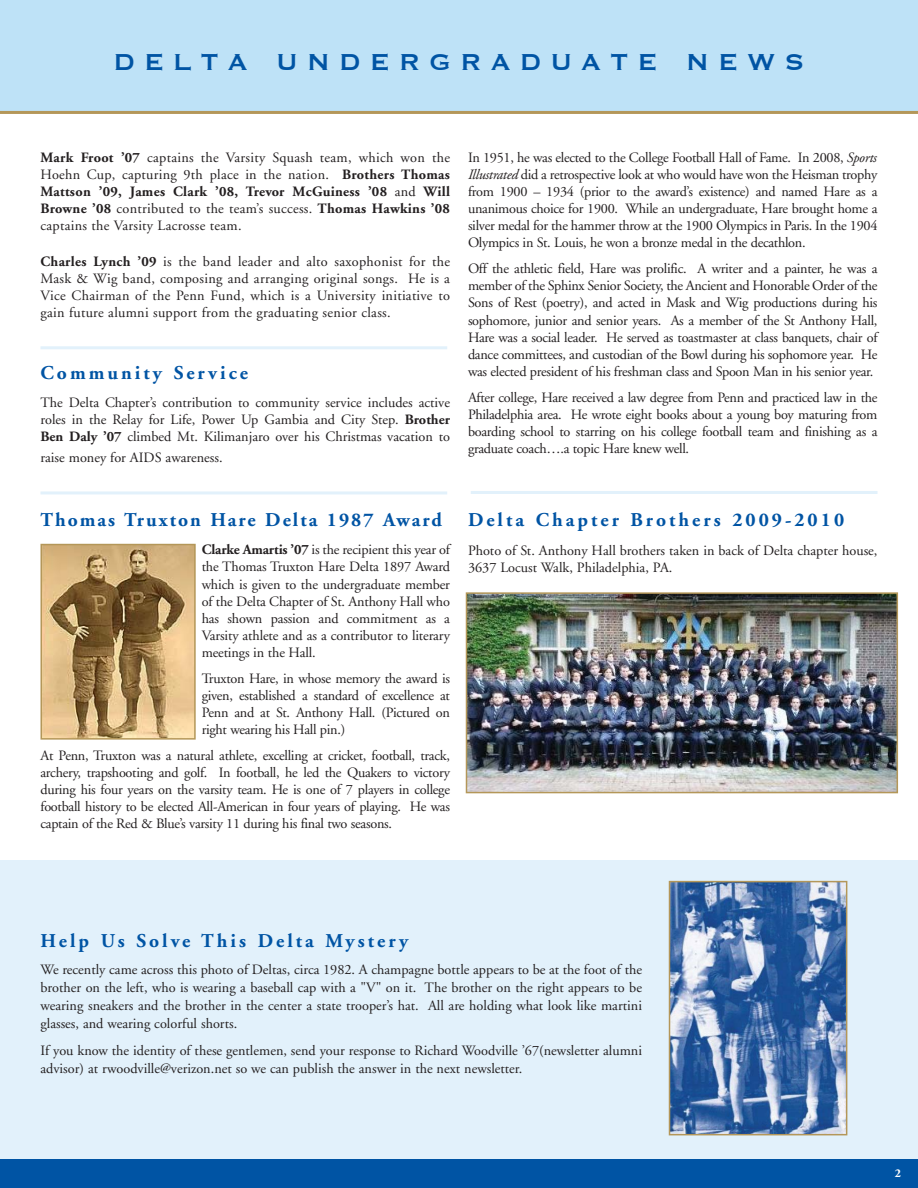
<style>
.page{position:relative;width:918px;height:1188px;background:#fff}
.page>*{position:absolute;margin:0;border:0;box-sizing:border-box;transform-origin:0 0}
.t1{font:30px "Copperplate";letter-spacing:.3em;color:#0054a4}
.t2{font:700 19.5px "Adobe Garamond";letter-spacing:.155em;color:#0054a4}
.t3{font:700 19.5px "Adobe Garamond";letter-spacing:.105em;color:#0054a4}
.t4{font:14.25px/17.1px "Adobe Garamond";color:#231f20;text-align:justify}
.t5{font:700 12px "Adobe Garamond";color:#fff}
.s1{font-weight:700}
.s2{font-style:italic}
</style>
<div class="page">
<div style="left:0;top:860px;width:918px;height:328px;background:#e2f1fb"></div>
<img style="left:469px;top:595px;width:426px;height:195px">
<div style="left:466px;top:592px;width:432px;height:201px;border:2px solid #b49759"></div>
<div style="left:0;top:0;width:918px;height:112px;background:#bee2f7"></div>
<hr style="left:0;top:111px;width:918px;height:3px;background:#b49759">
<hr style="left:40px;top:346px;width:407px;height:3px;background:#e2f1fb">
<div style="left:0;top:1159px;width:918px;height:29px;background:#0054a4"></div>
<img style="left:672px;top:884px;width:172px;height:248px">
<div style="left:669px;top:881px;width:178px;height:254px;border:2px solid #b49759"></div>
<img style="left:43px;top:547px;width:150px;height:190px">
<div style="left:40px;top:544px;width:156px;height:196px;border:2px solid #b49759"></div>
<hr style="left:40px;top:491px;width:407px;height:3px;background:#e2f1fb">
<hr style="left:471px;top:491px;width:407px;height:3px;background:#e2f1fb">
<h1 class="t1" style="left:113px;top:47px;width:693px">DELTA UNDERGRADUATE NEWS</h1>
<p class="t4" style="left:40px;top:150px;width:411px"><span class="s1">Mark Froot ’07</span> captains the Varsity Squash team, which won the Hoehn Cup, capturing 9th place in the nation. <span class="s1">Brothers Thomas Mattson ’09, James Clark ’08, Trevor McGuiness ’08</span> and <span class="s1">Will Browne ’08</span> contributed to the team’s success. <span class="s1">Thomas Hawkins ’08 </span>captains the Varsity Lacrosse team.</p>
<p class="t4" style="left:40px;top:254px;width:411px"><span class="s1">Charles Lynch ’09</span> is the band leader and alto saxophonist for the Mask &amp; Wig band, composing and arranging original songs. He is a Vice Chairman of the Penn Fund, which is a University initiative to gain future alumni support from the graduating senior class.</p>
<h2 class="t2" style="left:40px;top:365px;width:209px">Community Service</h2>
<p class="t4" style="left:40px;top:395px;width:411px">The Delta Chapter’s contribution to community service includes active roles in the Relay for Life, Power Up Gambia and City Step. <span class="s1">Brother Ben Daly ’07</span> climbed Mt. Kilimanjaro over his Christmas vacation to</p>
<p class="t4" style="left:40px;top:450px;width:184px">raise money for AIDS awareness.</p>
<p class="t4" style="left:468px;top:150px;width:411px">In 1951, he was elected to the College Football Hall of Fame. In 2008, <span class="s2">Sports Illustrated</span> did a retrospective look at who would have won the Heisman trophy from 1900 – 1934 (prior to the award’s existence) and named Hare as a unanimous choice for 1900. While an undergraduate, Hare brought home a silver medal for the hammer throw at the 1900 Olympics in Paris. In the 1904<br>Olympics in St. Louis, he won a bronze medal in the decathlon.</p>
<p class="t4" style="left:468px;top:261px;width:411px">Off the athletic field, Hare was prolific. A writer and a painter, he was a member of the Sphinx Senior Society, the Ancient and Honorable Order of the Sons of Rest (poetry), and acted in Mask and Wig productions during his sophomore, junior and senior years. As a member of the St Anthony Hall, Hare was a social leader. He served as toastmaster at class banquets, chair of dance committees, and custodian of the Bowl during his sophomore year. He was elected president of his freshman class and Spoon Man in his senior year.</p>
<p class="t4" style="left:468px;top:390px;width:411px">After college, Hare received a law degree from Penn and practiced law in the Philadelphia area. He wrote eight books about a young boy maturing from boarding school to starring on his college football team and finishing as a graduate coach….a topic Hare knew well.</p>
<h2 class="t3" style="left:40px;top:512px;width:403px">Thomas Truxton Hare Delta 1987 Award</h2>
<p class="t4" style="left:202px;top:543px;width:250px"><span class="s1">Clarke Amartis ’07</span> is the recipient this year of the Thomas Truxton Hare Delta 1897 Award which is given to the undergraduate member of the Delta Chapter of St. Anthony Hall who has shown passion and commitment as a Varsity athlete and as a contributor to literary meetings in the Hall.</p>
<p class="t4" style="left:202px;top:671px;width:250px">Truxton Hare, in whose memory the award is given, established a standard of excellence at Penn and at St. Anthony Hall. (Pictured on right wearing his Hall pin.)</p>
<p class="t4" style="left:41px;top:748px;width:411px">At Penn, Truxton was a natural athlete, excelling at cricket, football, track, archery, trapshooting and golf. In football, he led the Quakers to victory during his four years on the varsity team. He is one of 7 players in college football history to be elected All-American in four years of playing. He was captain of the Red &amp; Blue’s varsity 11 during his final two seasons.</p>
<h2 class="t2" style="left:468px;top:512px;width:378px">Delta Chapter Brothers 2009-2010</h2>
<p class="t4" style="left:468px;top:543px;width:411px">Photo of St. Anthony Hall brothers taken in back of Delta chapter house,<br>3637 Locust Walk, Philadelphia, PA.</p>
<h2 class="t2" style="left:40px;top:933px;width:369px">Help Us Solve This Delta Mystery</h2>
<p class="t4" style="left:40px;top:962px;width:603px;line-height:18px">We recently came across this photo of Deltas, circa 1982. A champagne bottle appears to be at the foot of the brother on the left, who is wearing a baseball cap with a "V" on it. The brother on the right appears to be wearing sneakers and the brother in the center a state trooper’s hat. All are holding what look like martini glasses, and wearing colorful shorts.</p>
<p class="t4" style="left:40px;top:1042px;width:603px;line-height:18px">If you know the identity of these gentlemen, send your response to Richard Woodville ’67(newsletter alumni advisor) at rwoodville@verizon.net so we can publish the answer in the next newsletter.</p>
<p class="t5" style="left:895px;top:1169px;width:8px">2</p>
</div>
